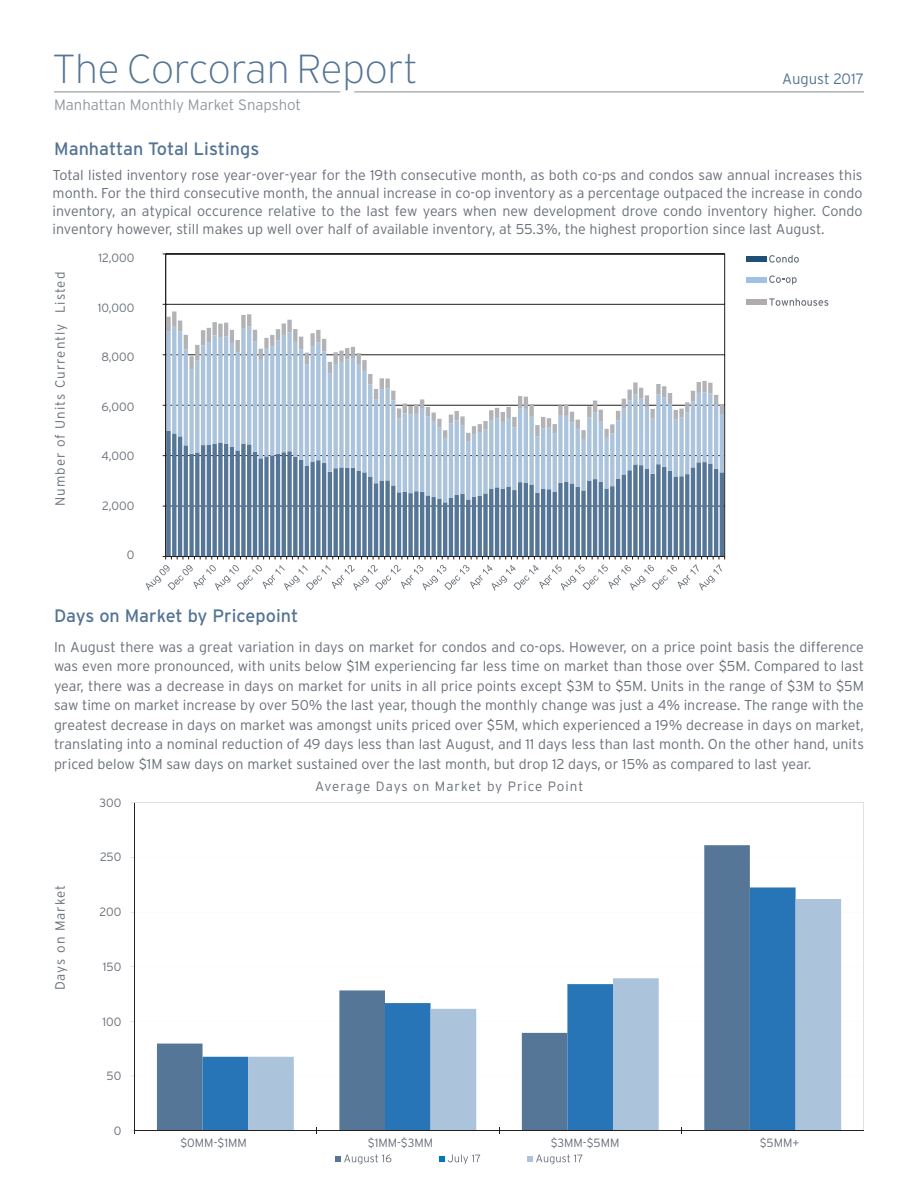
<style>
.page{position:relative;width:918px;height:1188px;background:#fff}
.page>*{position:absolute;margin:0;border:0;box-sizing:border-box;transform-origin:0 0}
.t1{font:200 40.5px "Interstate";letter-spacing:-.005em;color:#537494}
.t2{font:18px "Interstate";color:#537494}
.t3{font:300 15px "Interstate";letter-spacing:-.005em;color:#93999e}
.t4{font:300 15px "Interstate";color:#537494}
.t5{font:300 14.25px/19.5px "Interstate";color:#696f79;text-align:justify}
.t6{font:300 13.5px "Interstate";letter-spacing:.075em;color:#696f79}
.t7{font:300 12px "Interstate";color:#696f79}
</style>
<div class="page">
<hr style="left:54px;top:91px;width:286px;height:1px;background:#93999e">
<hr style="left:354px;top:91px;width:510px;height:1px;background:#93999e">
<div style="left:746px;top:257px;width:20px;height:5px;background:#1f4e77"></div>
<svg style="left:769px;top:255px;width:30px;height:8px"></svg>
<div style="left:746px;top:277px;width:20px;height:5px;background:#9ec1e4"></div>
<svg style="left:769px;top:275px;width:28px;height:10px"></svg>
<div style="left:746px;top:300px;width:20px;height:5px;background:#afacab"></div>
<svg style="left:769px;top:298px;width:59px;height:8px"></svg>
<svg style="left:166px;top:254px;width:559px;height:302px"></svg>
<svg style="left:166px;top:502px;width:558px;height:54px;background:#7d96ae"></svg>
<svg style="left:166px;top:441px;width:558px;height:61px;background:#a0b4ca"></svg>
<svg style="left:166px;top:311px;width:558px;height:130px"></svg>
<hr style="left:165px;top:254px;width:1px;height:303px;background:#231f20">
<svg style="left:146px;top:556px;width:579px;height:35px"></svg>
<hr style="left:134px;top:1131px;width:730px;height:1px;background:#ebeae9">
<svg style="left:157px;top:845px;width:593px;height:285px"></svg>
<svg style="left:203px;top:887px;width:593px;height:243px"></svg>
<svg style="left:248px;top:899px;width:593px;height:231px"></svg>
<hr style="left:134px;top:803px;width:1px;height:328px;background:#231f20">
<hr style="left:134px;top:1130px;width:730px;height:1px;background:#231f20">
<svg style="left:336px;top:1154px;width:55px;height:10px"></svg>
<svg style="left:440px;top:1154px;width:40px;height:10px"></svg>
<svg style="left:528px;top:1154px;width:54px;height:10px"></svg>
<h1 class="t1" style="left:53px;top:47px;width:367px">The Corcoran Report</h1>
<p class="t3" style="left:54px;top:97px;width:249px">Manhattan Monthly Market Snapshot</p>
<p class="t4" style="left:782px;top:70px;width:83px">August 2017</p>
<p class="t2" style="left:54px;top:138px;width:207px">Manhattan Total Listings</p>
<p class="t5" style="left:53px;top:166px;width:812px;line-height:18px">Total listed inventory rose year-over-year for the 19th consecutive month, as both co-ps and condos saw annual increases this month. For the third consecutive month, the annual increase in co-op inventory as a percentage outpaced the increase in condo inventory, an atypical occurence relative to the last few years when new development drove condo inventory higher. Condo inventory however, still makes up well over half of available inventory, at 55.3%, the highest proportion since last August.</p>
<p class="t6" style="left:53px;top:506px;width:236px;rotate:-90deg">Number of Units Currently Listed</p>
<p class="t7" style="left:98px;top:251px;width:37px">12,000</p>
<p class="t7" style="left:98px;top:301px;width:38px">10,000</p>
<p class="t7" style="left:101px;top:350px;width:34px">8,000</p>
<p class="t7" style="left:102px;top:400px;width:34px">6,000</p>
<p class="t7" style="left:102px;top:449px;width:34px">4,000</p>
<p class="t7" style="left:102px;top:499px;width:34px">2,000</p>
<p class="t7" style="left:127px;top:548px;width:9px">0</p>
<p class="t2" style="left:54px;top:606px;width:246px">Days on Market by Pricepoint</p>
<p class="t5" style="left:54px;top:637px;width:812px">In August there was a great variation in days on market for condos and co-ops. However, on a price point basis the difference was even more pronounced, with units below $1M experiencing far less time on market than those over $5M. Compared to last year, there was a decrease in days on market for units in all price points except $3M to $5M. Units in the range of $3M to $5M saw time on market increase by over 50% the last year, though the monthly change was just a 4% increase. The range with the greatest decrease in days on market was amongst units priced over $5M, which experienced a 19% decrease in days on market, translating into a nominal reduction of 49 days less than last August, and 11 days less than last month. On the other hand, units priced below $1M saw days on market sustained over the last month, but drop 12 days, or 15% as compared to last year.</p>
<p class="t6" style="left:53px;top:990px;width:107px;rotate:-90deg">Days on Market</p>
<p class="t7" style="left:100px;top:796px;width:23px">300</p>
<p class="t7" style="left:100px;top:850px;width:23px">250</p>
<p class="t7" style="left:100px;top:905px;width:23px">200</p>
<p class="t7" style="left:103px;top:960px;width:20px">150</p>
<p class="t7" style="left:102px;top:1015px;width:20px">100</p>
<p class="t7" style="left:107px;top:1069px;width:16px">50</p>
<p class="t7" style="left:114px;top:1124px;width:9px">0</p>
<p class="t6" style="left:315px;top:778px;width:270px">Average Days on Market by Price Point</p>
<p class="t7" style="left:180px;top:1136px;width:68px">$0MM-$1MM</p>
<p class="t7" style="left:368px;top:1136px;width:67px">$1MM-$3MM</p>
<p class="t7" style="left:551px;top:1136px;width:70px">$3MM-$5MM</p>
<p class="t7" style="left:760px;top:1136px;width:41px">$5MM+</p>
</div>
